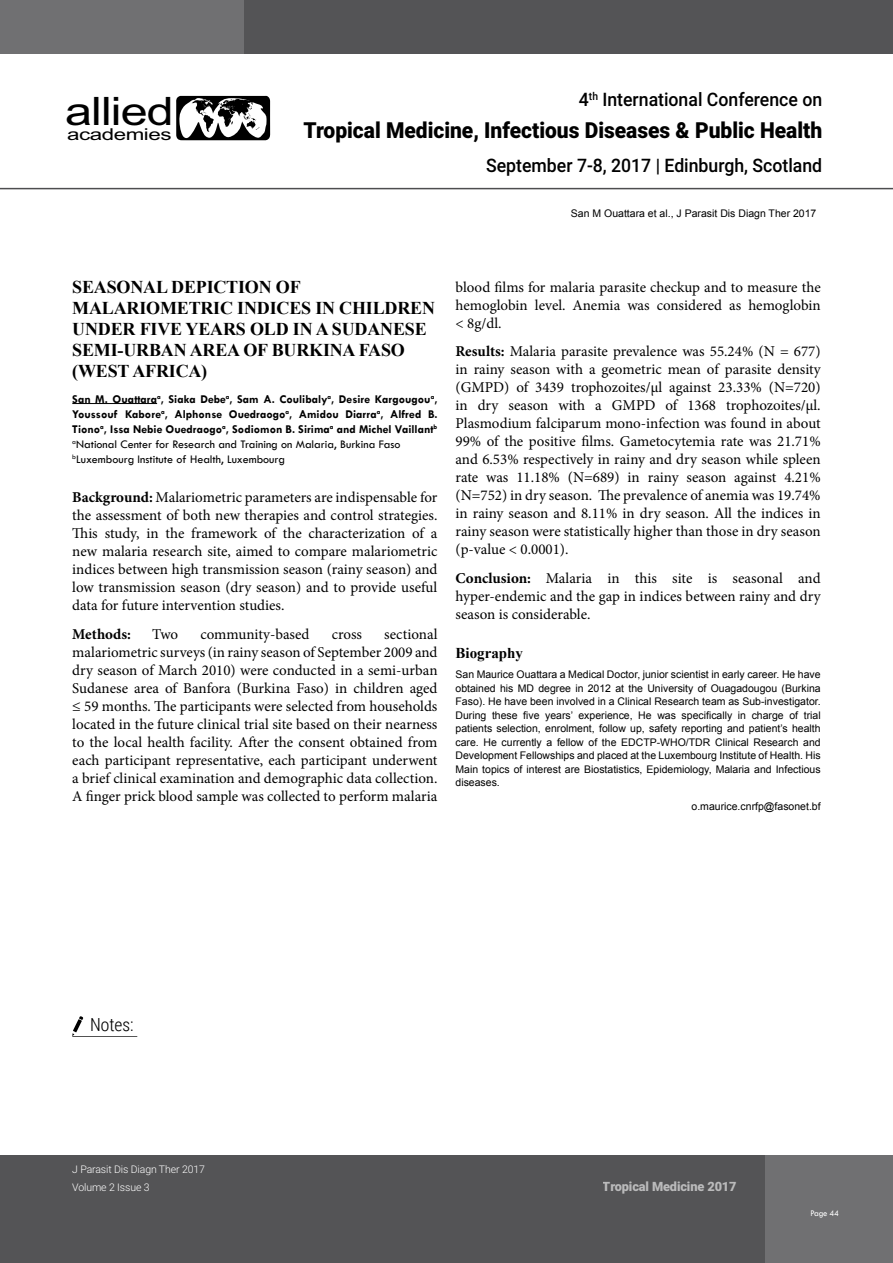
<style>
.page{position:relative;width:893px;height:1263px;background:#fff}
.page>*{position:absolute;margin:0;border:0;box-sizing:border-box;transform-origin:0 0}
.t1{font:39.15px "Arial";letter-spacing:-.02em;color:#000;scale:1.24 1}
.t2{font:900 22.05px "Roboto";color:#000;scale:.95 1}
.t3{font:500 18.6px "Roboto";color:#000;scale:.95 1}
.t4{font:700 18px/21px "Times New Roman";letter-spacing:-.01em;color:#000}
.t5{font:300 18px "Roboto Condensed";color:#000}
.t6{font:16.35px "Arial";letter-spacing:-.02em;color:#000;scale:1.36 1}
.t7{font:15px/18px "Minion Pro";color:#000;text-align:justify}
.t8{font:700 15px "Times New Roman";color:#000}
.t9{font:700 15px "Minion Pro";color:#000}
.t10{font:900 12.75px "Roboto";letter-spacing:-.01em;color:#fff}
.t11{font:700 12px/15px "Tw Cen";color:#000}
.t12{font:10.5px/13.5px "Arial";color:#000;text-align:justify}
.t13{font:300 10.5px/17.4px "Roboto";letter-spacing:-.01em;color:#fff}
.t14{font:9px "Tw Cen";letter-spacing:-.02em;color:#fff;scale:.95 1}
.s1{font-weight:400}
.s2{font-weight:700}
</style>
<div class="page">
<svg style="left:176px;top:96px;width:94px;height:44px"></svg>
<svg style="left:0;top:1155px;width:893px;height:108px;background:#58585a"></svg>
<svg style="left:0;top:0;width:893px;height:54px;background:#5b5b5d"></svg>
<hr style="left:0;top:188px;width:893px;height:1px;background:#4d4d4f">
<svg style="left:72px;top:1016px;width:65px;height:21px"></svg>
<hr style="left:72px;top:403px;width:85px;height:1px;background:#000">
<h1 class="t1" style="left:65px;top:85px;width:89px">allied</h1>
<p class="t6" style="left:67px;top:123px;width:78px">academies</p>
<p class="t3" style="left:579px;top:87px;width:258px">4<sup>th</sup> International Conference on</p>
<h2 class="t2" style="left:303px;top:115px;width:548px">Tropical Medicine, Infectious Diseases &amp; Public Health</h2>
<p class="t3" style="left:486px;top:152px;width:355px">September 7-8, 2017 | Edinburgh, Scotland</p>
<p class="t12" style="left:571px;top:207px;width:247px">San M Ouattara et al., J Parasit Dis Diagn Ther 2017</p>
<p class="t4" style="left:72px;top:276px;width:364px">SEASONAL DEPICTION OF<br>MALARIOMETRIC INDICES IN CHILDREN<br>UNDER FIVE YEARS OLD IN A SUDANESE<br>SEMI-URBAN AREA OF BURKINA FASO (WEST AFRICA)</p>
<p class="t11" style="left:72px;top:391px;width:367px">San M. Ouattara<sup>a</sup>, Siaka Debe<sup>a</sup>, Sam A. Coulibaly<sup>a</sup>, Desire Kargougou<sup>a</sup>, Youssouf Kabore<sup>a</sup>, Alphonse Ouedraogo<sup>a</sup>, Amidou Diarra<sup>a</sup>, Alfred B.<br>Tiono<sup>a</sup>, Issa Nebie Ouedraogo<sup>a</sup>, Sodiomon B. Sirima<sup>a</sup> and Michel Vaillant<sup>b </sup><sup>a</sup><span class="s1">National Center for Research and Training on Malaria, Burkina Faso </span><sup>b</sup><span class="s1">Luxembourg Institute of Health, Luxembourg</span></p>
<p class="t7" style="left:72px;top:488px;width:367px"><span class="s2">Background:</span> Malariometric parameters are indispensable for the assessment of both new therapies and control strategies.<br>This study, in the framework of the characterization of a new malaria research site, aimed to compare malariometric indices between high transmission season (rainy season) and low transmission season (dry season) and to provide useful data for future intervention studies.</p>
<p class="t9" style="left:72px;top:623px;width:60px">Methods:</p>
<p class="t7" style="left:152px;top:625px;width:27px">Two</p>
<p class="t7" style="left:200px;top:625px;width:111px">community-based</p>
<p class="t7" style="left:332px;top:625px;width:32px">cross</p>
<p class="t7" style="left:72px;top:625px;width:367px;text-indent:312px">sectional malariometric surveys (in rainy season of September 2009 and dry season of March 2010) were conducted in a semi-urban Sudanese area of Banfora (Burkina Faso) in children aged ≤ 59 months. The participants were selected from households located in the future clinical trial site based on their nearness to the local health facility. After the consent obtained from each participant representative, each participant underwent a brief clinical examination and demographic data collection.<br>A finger prick blood sample was collected to perform malaria</p>
<p class="t7" style="left:455px;top:278px;width:367px">blood films for malaria parasite checkup and to measure the hemoglobin level. Anemia was considered as hemoglobin &lt; 8g/dl.</p>
<p class="t7" style="left:455px;top:343px;width:367px"><span class="s2">Results:</span> Malaria parasite prevalence was 55.24% (N = 677) in rainy season with a geometric mean of parasite density (GMPD) of 3439 trophozoites/µl against 23.33% (N=720) in dry season with a GMPD of 1368 trophozoites/µl.<br>Plasmodium falciparum mono-infection was found in about 99% of the positive films. Gametocytemia rate was 21.71% and 6.53% respectively in rainy and dry season while spleen rate was 11.18% (N=689) in rainy season against 4.21% (N=752) in dry season. The prevalence of anemia was 19.74% in rainy season and 8.11% in dry season. All the indices in rainy season were statistically higher than those in dry season (p-value &lt; 0.0001).</p>
<p class="t7" style="left:455px;top:569px;width:367px"><span class="s2">Conclusion:</span> Malaria in this site is seasonal and hyper-endemic and the gap in indices between rainy and dry season is considerable.</p>
<p class="t8" style="left:455px;top:643px;width:69px">Biography</p>
<p class="t12" style="left:455px;top:668px;width:367px">San Maurice Ouattara a Medical Doctor, junior scientist in early career. He have obtained his MD degree in 2012 at the University of Ouagadougou (Burkina Faso). He have been involved in a Clinical Research team as Sub-investigator.<br>During these five years’ experience, He was specifically in charge of trial patients selection, enrolment, follow up, safety reporting and patient’s health care. He currently a fellow of the EDCTP-WHO/TDR Clinical Research and Development Fellowships and placed at the Luxembourg Institute of Health. His Main topics of interest are Biostatistics, Epidemiology, Malaria and Infectious diseases.</p>
<p class="t12" style="left:691px;top:800px;width:131px">o.maurice.cnrfp@fasonet.bf</p>
<p class="t5" style="left:90px;top:1012px;width:45px">Notes:</p>
<p class="t13" style="left:72px;top:1161px;width:134px">J Parasit Dis Diagn Ther 2017<br>Volume 2 Issue 3</p>
<p class="t10" style="left:603px;top:1177px;width:135px">Tropical Medicine 2017</p>
<p class="t14" style="left:810px;top:1207px;width:32px">Page 44</p>
</div>
